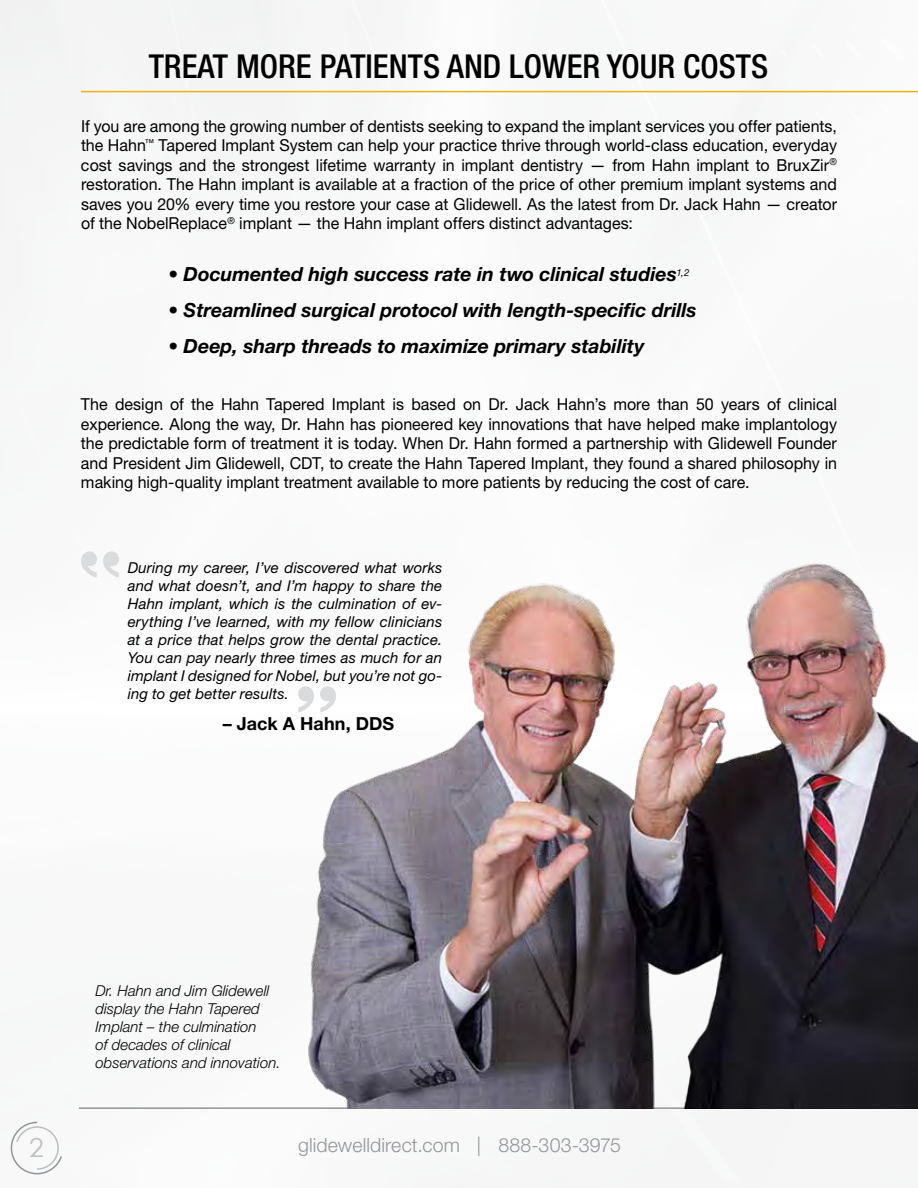
<style>
.page{position:relative;width:918px;height:1188px;background:#fff}
.page>*{position:absolute;margin:0;border:0;box-sizing:border-box;transform-origin:0 0}
.t1{font:500 condensed 33px "Helvetica Neue LT Std";color:#000}
.t2{font:26.25px "Century Gothic";color:#bcbec0}
.t3{font:italic 700 19.5px "Helvetica Neue LT Std";color:#000}
.t4{font:300 19.5px "Helvetica Neue LT Std";letter-spacing:.005em;color:#939598}
.t5{font:700 18px "Helvetica Neue LT Std";letter-spacing:.005em;color:#000}
.t6{font:16.5px/19.5px "Helvetica Neue LT Std";color:#000;text-align:justify}
.t7{font:italic 15px/18px "Helvetica Neue LT Std";letter-spacing:.01em;color:#000;text-align:justify}
.t8{font:italic 300 15px/18px "Helvetica Neue LT Std";color:#000}
</style>
<div class="page">
<hr style="left:81px;top:91px;width:837px;height:1px;background:#eeb310">
<hr style="left:79px;top:1107px;width:839px;height:2px;background:#939598">
<svg style="left:10px;top:1121px;width:53px;height:54px"></svg>
<img style="left:294px;top:512px;width:624px;height:597px">
<svg style="left:81px;top:551px;width:38px;height:27px"></svg>
<svg style="left:298px;top:686px;width:38px;height:27px"></svg>
<h1 class="t1" style="left:149px;top:46px;width:621px">TREAT MORE PATIENTS AND LOWER YOUR COSTS</h1>
<p class="t6" style="left:81px;top:116px;width:758px">If you are among the growing number of dentists seeking to expand the implant services you offer patients, the Hahn<sup>™</sup> Tapered Implant System can help your practice thrive through world-class education, everyday cost savings and the strongest lifetime warranty in implant dentistry — from Hahn implant to BruxZir<sup>® </sup>restoration. The Hahn implant is available at a fraction of the price of other premium implant systems and saves you 20% every time you restore your case at Glidewell. As the latest from Dr. Jack Hahn — creator of the NobelReplace<sup>®</sup> implant — the Hahn implant offers distinct advantages:</p>
<p class="t3" style="left:168px;top:262px;width:523px">• Documented high success rate in two clinical studies<sup>1,2</sup></p>
<p class="t3" style="left:168px;top:298px;width:530px">• Streamlined surgical protocol with length-specific drills</p>
<p class="t3" style="left:168px;top:334px;width:478px">• Deep, sharp threads to maximize primary stability</p>
<p class="t6" style="left:81px;top:394px;width:758px">The design of the Hahn Tapered Implant is based on Dr. Jack Hahn’s more than 50 years of clinical experience. Along the way, Dr. Hahn has pioneered key innovations that have helped make implantology the predictable form of treatment it is today. When Dr. Hahn formed a partnership with Glidewell Founder and President Jim Glidewell, CDT, to create the Hahn Tapered Implant, they found a shared philosophy in making high-quality implant treatment available to more patients by reducing the cost of care.</p>
<p class="t7" style="left:128px;top:558px;width:316px">During my career, I’ve discovered what works and what doesn’t, and I’m happy to share the Hahn implant, which is the culmination of ev&shy;erything I’ve learned, with my fellow clinicians at a price that helps grow the dental practice.<br>You can pay nearly three times as much for an implant I designed for Nobel, but you’re not go&shy;ing to get better results.</p>
<p class="t5" style="left:223px;top:713px;width:173px">– Jack A Hahn, DDS</p>
<p class="t8" style="left:96px;top:981px;width:187px">Dr. Hahn and Jim Glidewell display the Hahn Tapered<br>Implant – the culmination<br>of decades of clinical observations and innovation.</p>
<h2 class="t2" style="left:29px;top:1132px;width:16px">2</h2>
<p class="t4" style="left:298px;top:1134px;width:324px">glidewelldirect.com | 888-303-3975</p>
</div>
